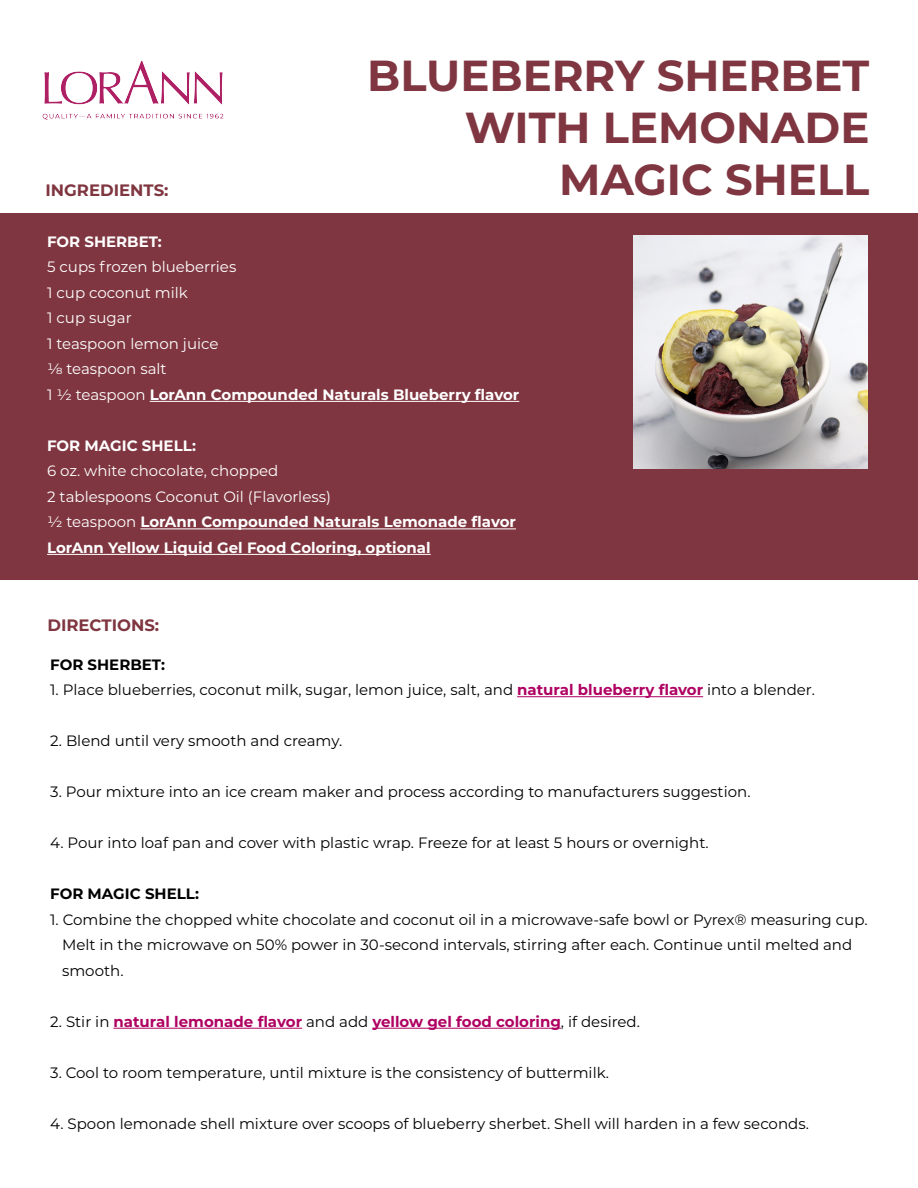
<style>
.page{position:relative;width:918px;height:1188px;background:#fff}
.page>*{position:absolute;margin:0;border:0;box-sizing:border-box;transform-origin:0 0}
.t1{font:700 43.35px/52.1px "Montserrat";color:#7f3640;text-align:right}
.t2{font:700 16.5px "Montserrat";color:#7f3640}
.t3{font:15px/25.5px "Montserrat";color:#000}
.t4{font:700 15px/25.5px "Montserrat";color:#fff}
.t5{font:15px/25.5px "Montserrat";color:#fff}
.t6{font:700 15px "Montserrat";color:#af0061}
.t7{font:700 15px "Montserrat";color:#000}
.s1{font-weight:700}
.s2{font-weight:400}
.s3{font-weight:700;color:#af0061}
.s4{font-weight:400;color:#000}
</style>
<div class="page">
<div style="left:0;top:213px;width:918px;height:367px;background:#7f3640"></div>
<img style="left:42px;top:60px;width:182px;height:60px">
<hr style="left:150px;top:401px;width:369px;height:1px;background:#fff">
<hr style="left:140px;top:529px;width:376px;height:1px;background:#fff">
<hr style="left:47px;top:554px;width:384px;height:1px;background:#fff">
<img style="left:634px;top:235px;width:233px;height:234px">
<hr style="left:517px;top:696px;width:186px;height:1px;background:#af0061">
<hr style="left:113px;top:1028px;width:189px;height:1px;background:#af0061">
<hr style="left:372px;top:1028px;width:189px;height:1px;background:#af0061">
<p class="t2" style="left:46px;top:178px;width:124px">INGREDIENTS:</p>
<h1 class="t1" style="left:367px;top:48px;width:504px">BLUEBERRY SHERBET<br>WITH LEMONADE<br>MAGIC SHELL</h1>
<p class="t4" style="left:47px;top:228px;width:116px">FOR SHERBET:</p>
<p class="t5" style="left:47px;top:254px;width:474px">5 cups frozen blueberries<br>1 cup coconut milk<br>1 cup sugar<br>1 teaspoon lemon juice<br>⅛ teaspoon salt<br>1 ½ teaspoon <span class="s1">LorAnn Compounded Naturals Blueberry flavor</span></p>
<p class="t4" style="left:47px;top:432px;width:150px">FOR MAGIC SHELL:</p>
<p class="t4" style="left:47px;top:458px;width:470px"><span class="s2">6 oz. white chocolate, chopped<br>2 tablespoons Coconut Oil (Flavorless)<br>½ teaspoon</span> LorAnn Compounded Naturals Lemonade flavor LorAnn Yellow Liquid Gel Food Coloring, optional</p>
<p class="t2" style="left:47px;top:613px;width:113px">DIRECTIONS:</p>
<p class="t7" style="left:50px;top:654px;width:116px">FOR SHERBET:</p>
<p class="t3" style="left:50px;top:677px;width:766px">1. Place blueberries, coconut milk, sugar, lemon juice, salt, and <span class="s3">natural blueberry flavor</span> into a blender.</p>
<p class="t3" style="left:50px;top:728px;width:293px">2. Blend until very smooth and creamy.</p>
<p class="t3" style="left:50px;top:779px;width:702px">3. Pour mixture into an ice cream maker and process according to manufacturers suggestion.</p>
<p class="t3" style="left:50px;top:830px;width:660px">4. Pour into loaf pan and cover with plastic wrap. Freeze for at least 5 hours or overnight.</p>
<p class="t7" style="left:50px;top:883px;width:150px">FOR MAGIC SHELL:</p>
<p class="t3" style="left:62px;top:906px;width:807px;text-indent:-12px">1. Combine the chopped white chocolate and coconut oil in a microwave-safe bowl or Pyrex® measuring cup.<br>Melt in the microwave on 50% power in 30-second intervals, stirring after each. Continue until melted and smooth.</p>
<p class="t6" style="left:50px;top:1011px;width:591px"><span class="s4">2. Stir in</span> natural lemonade flavor <span class="s4">and add</span> yellow gel food coloring<span class="s4">, if desired.</span></p>
<p class="t3" style="left:50px;top:1059px;width:560px">3. Cool to room temperature, until mixture is the consistency of buttermilk.</p>
<p class="t3" style="left:50px;top:1110px;width:760px">4. Spoon lemonade shell mixture over scoops of blueberry sherbet. Shell will harden in a few seconds.</p>
</div>
